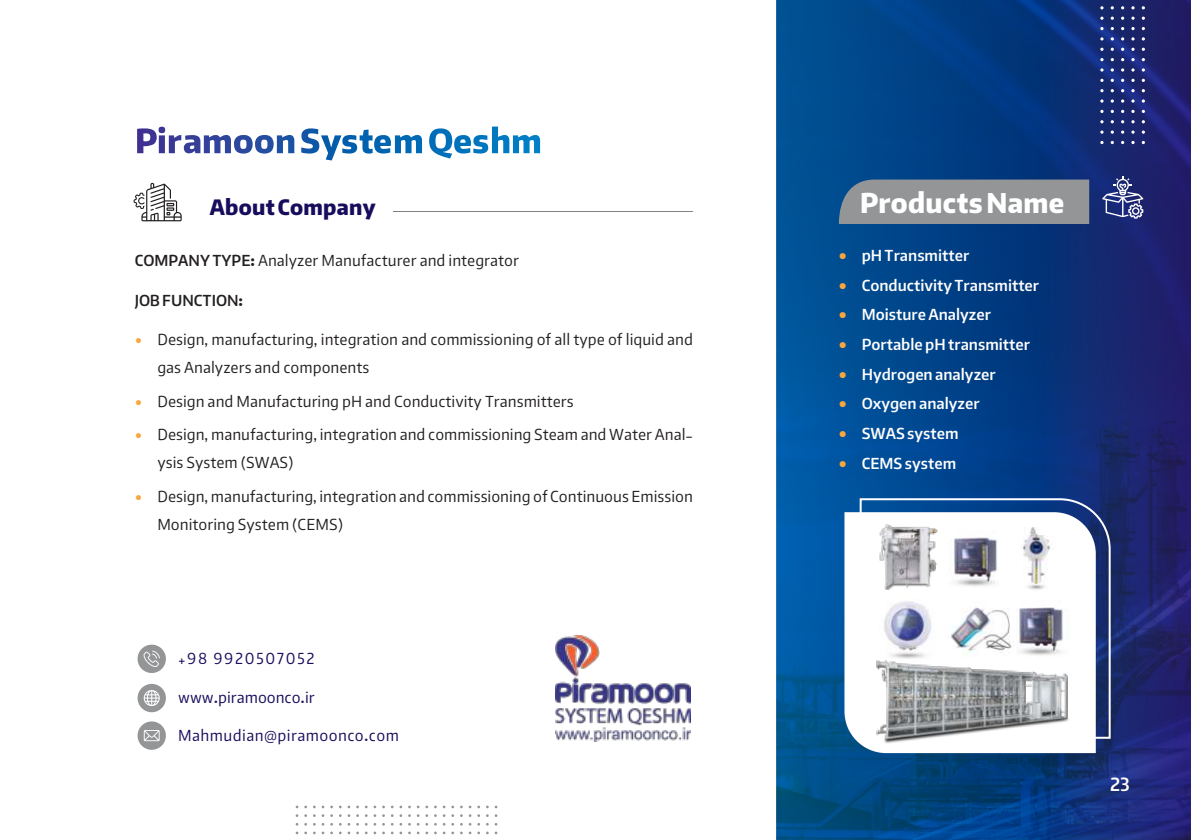
<style>
.page{position:relative;width:1191px;height:840px;background:#fff}
.page>*{position:absolute;margin:0;border:0;box-sizing:border-box;transform-origin:0 0}
.t1{font:900 36px "w Nian";letter-spacing:.01em;color:#fff}
.t2{font:900 28px "w Nian";letter-spacing:.01em;color:#170d5c}
.t3{font:700 24px "w Nian";color:#fff}
.t4{font:20px/28px "w Nian";color:#221f1f}
.t5{font:700 20px "w Nian";color:#fff}
.t6{font:20px/38.4px "w Nian";letter-spacing:.02em;color:#170d5c}
.s1{font-weight:700}
.s2{font-size:26px;color:#f9a63f}
</style>
<div class="page">
<img style="left:776px;top:0;width:415px;height:839px">
<div style="left:839px;top:179px;width:250px;height:45px;background:#939597"></div>
<svg style="left:1102px;top:176px;width:41px;height:42px;background:#515c96"></svg>
<svg style="left:295px;top:805px;width:203px;height:30px"></svg>
<svg style="left:1094px;top:0;width:57px;height:149px;background:#27357b"></svg>
<svg style="left:858px;top:497px;width:253px;height:242px;background:#31548e"></svg>
<svg style="left:844px;top:512px;width:251px;height:240px"></svg>
<img style="left:871px;top:519px;width:74px;height:84px">
<img style="left:939px;top:522px;width:60px;height:71px">
<img style="left:999px;top:519px;width:74px;height:72px">
<img style="left:870px;top:590px;width:74px;height:52px">
<img style="left:1016px;top:591px;width:59px;height:51px">
<img style="left:945px;top:591px;width:71px;height:51px">
<img style="left:856px;top:642px;width:228px;height:110px">
<img style="left:137px;top:128px;width:20px;height:25px">
<img style="left:158px;top:126px;width:7px;height:27px">
<img style="left:169px;top:135px;width:12px;height:18px">
<img style="left:184px;top:135px;width:16px;height:18px">
<img style="left:204px;top:135px;width:27px;height:18px">
<img style="left:234px;top:135px;width:19px;height:18px">
<img style="left:255px;top:135px;width:19px;height:18px">
<img style="left:277px;top:135px;width:17px;height:18px">
<img style="left:301px;top:128px;width:18px;height:25px">
<img style="left:321px;top:135px;width:20px;height:25px">
<img style="left:342px;top:135px;width:15px;height:18px">
<img style="left:359px;top:129px;width:13px;height:24px">
<img style="left:374px;top:135px;width:17px;height:18px">
<img style="left:395px;top:135px;width:27px;height:18px">
<img style="left:429px;top:128px;width:23px;height:30px">
<img style="left:454px;top:135px;width:17px;height:18px">
<img style="left:473px;top:135px;width:15px;height:18px">
<img style="left:492px;top:126px;width:17px;height:27px">
<img style="left:513px;top:135px;width:27px;height:18px">
<div style="left:138px;top:644px;width:28px;height:28px;background:#939597;border-radius:50%"></div>
<div style="left:138px;top:683px;width:28px;height:28px;background:#939597;border-radius:50%"></div>
<div style="left:138px;top:721px;width:28px;height:28px;background:#939597;border-radius:50%"></div>
<svg style="left:144px;top:690px;width:16px;height:15px"></svg>
<svg style="left:144px;top:650px;width:16px;height:16px"></svg>
<svg style="left:134px;top:183px;width:48px;height:38px"></svg>
<hr style="left:393px;top:211px;width:300px;height:1px;background:#808284">
<svg style="left:144px;top:730px;width:16px;height:10px"></svg>
<img style="left:555px;top:635px;width:136px;height:105px">
<h2 class="t2" style="left:210px;top:197px;width:167px">About Company</h2>
<p class="t4" style="left:135px;top:241px;width:386px;line-height:39.4px"><span class="s1">COMPANY TYPE:</span> Analyzer Manufacturer and integrator<br><span class="s1">JOB FUNCTION:</span></p>
<p class="t4" style="left:157px;top:326px;width:537px;text-indent:-23px"><span class="s2">•</span> Design, manufacturing, integration and commissioning of all type of liquid and gas Analyzers and components</p>
<p class="t4" style="left:135px;top:387px;width:440px"><span class="s2">•</span> Design and Manufacturing pH and Conductivity Transmitters</p>
<p class="t4" style="left:157px;top:421px;width:537px;text-indent:-23px"><span class="s2">•</span> Design, manufacturing, integration and commissioning Steam and Water Anal&shy;ysis System (SWAS)</p>
<p class="t4" style="left:157px;top:483px;width:537px;text-indent:-23px"><span class="s2">•</span> Design, manufacturing, integration and commissioning of Continuous Emission<br>Monitoring System (CEMS)</p>
<p class="t6" style="left:178px;top:639px;width:222px">+98 9920507052 www.piramoonco.ir<br>Mahmudian@piramoonco.com</p>
<h1 class="t1" style="left:860px;top:191px;width:206px">Products Name</h1>
<p class="t5" style="left:839px;top:247px;width:132px"><span class="s2">•</span> pH Transmitter</p>
<p class="t5" style="left:839px;top:277px;width:202px"><span class="s2">•</span> Conductivity Transmitter</p>
<p class="t5" style="left:839px;top:307px;width:154px"><span class="s2">•</span> Moisture Analyzer</p>
<p class="t5" style="left:839px;top:336px;width:193px"><span class="s2">•</span> Portable pH transmitter</p>
<p class="t5" style="left:839px;top:366px;width:158px"><span class="s2">•</span> Hydrogen analyzer</p>
<p class="t5" style="left:839px;top:396px;width:142px"><span class="s2">•</span> Oxygen analyzer</p>
<p class="t5" style="left:839px;top:425px;width:121px"><span class="s2">•</span> SWAS system</p>
<p class="t5" style="left:839px;top:455px;width:119px"><span class="s2">•</span> CEMS system</p>
<p class="t3" style="left:1110px;top:774px;width:21px">23</p>
</div>
